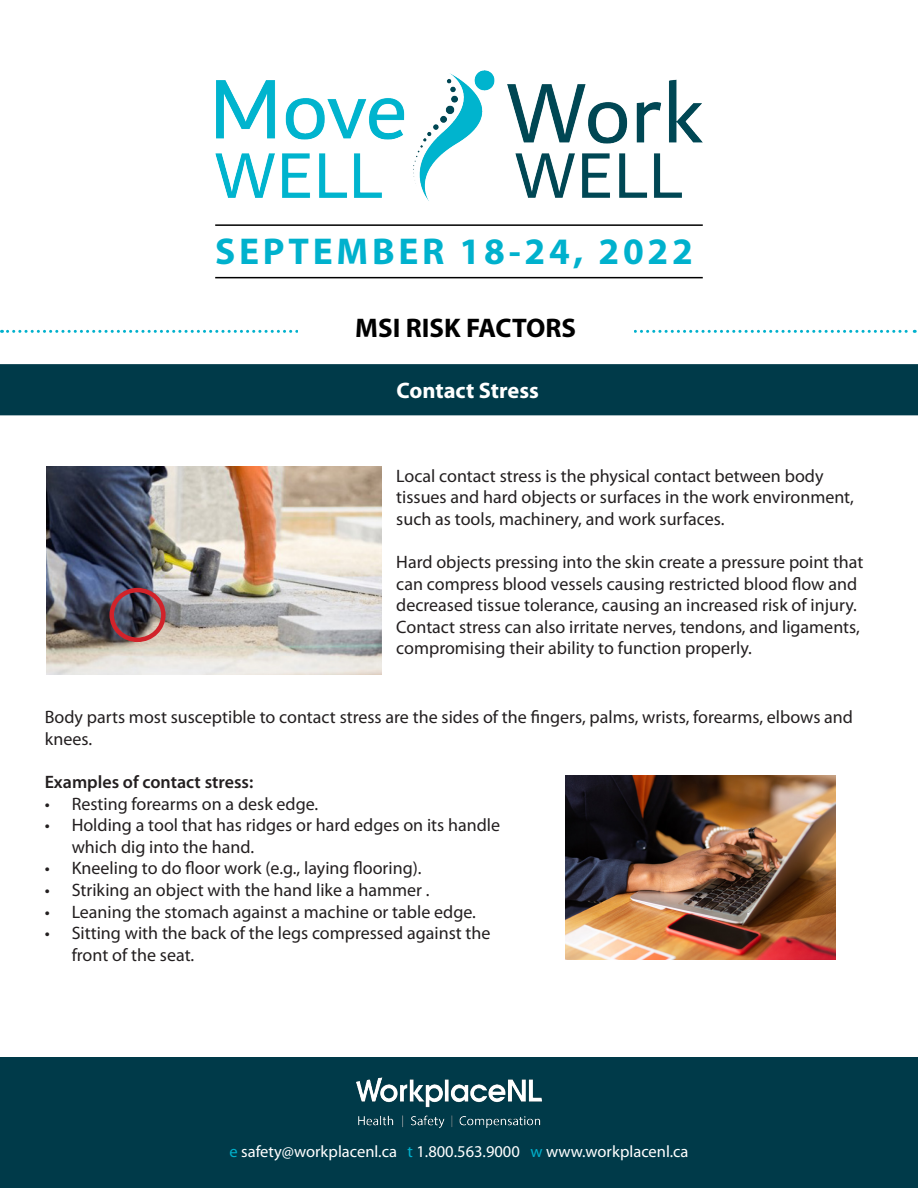
<style>
.page{position:relative;width:918px;height:1188px;background:#fff}
.page>*{position:absolute;margin:0;border:0;box-sizing:border-box;transform-origin:0 0}
.t1{font:700 37.5px "Myriad Pro";letter-spacing:.1em;color:#00b1cd}
.t2{font:700 27px "Myriad Pro";color:#000}
.t3{font:700 22.5px "Myriad Pro";color:#fff}
.t4{font:18px/21.6px "Myriad Pro";color:#231f20}
.t5{font:600 18px "Myriad Pro";color:#231f20}
.t6{font:16.5px "Myriad Pro";color:#fff}
.s1{color:#00b1cd}
</style>
<div class="page">
<div style="left:0;top:1058px;width:918px;height:130px;background:#003a49"></div>
<img style="left:215px;top:70px;width:488px;height:131px">
<hr style="left:215px;top:277px;width:488px;height:1px;background:#000">
<hr style="left:215px;top:224px;width:488px;height:2px;background:#000">
<div style="left:0;top:364px;width:918px;height:51px;background:#003a49"></div>
<img style="left:356px;top:1077px;width:186px;height:51px">
<img style="left:46px;top:467px;width:336px;height:208px">
<img style="left:565px;top:776px;width:271px;height:183px">
<div style="left:109px;top:588px;width:57px;height:54px;border:4px solid #d1232a;border-radius:50%"></div>
<svg style="left:2px;top:330px;width:913px;height:3px"></svg>
<div style="left:298px;top:316px;width:336px;height:28px;background:#fff"></div>
<p class="t1" style="left:215px;top:227px;width:479px">SEPTEMBER 18-24, 2022</p>
<p class="t2" style="left:355px;top:310px;width:222px">MSI RISK FACTORS</p>
<p class="t3" style="left:396px;top:376px;width:144px">Contact Stress</p>
<p class="t4" style="left:396px;top:464px;width:459px">Local contact stress is the physical contact between body tissues and hard objects or surfaces in the work environment, such as tools, machinery, and work surfaces.</p>
<p class="t4" style="left:396px;top:551px;width:469px">Hard objects pressing into the skin create a pressure point that can compress blood vessels causing restricted blood flow and decreased tissue tolerance, causing an increased risk of injury.<br>Contact stress can also irritate nerves, tendons, and ligaments, compromising their ability to function properly.</p>
<p class="t4" style="left:45px;top:706px;width:810px">Body parts most susceptible to contact stress are the sides of the fingers, palms, wrists, forearms, elbows and knees.</p>
<p class="t5" style="left:45px;top:770px;width:210px">Examples of contact stress:</p>
<p class="t4" style="left:45px;top:792px;width:275px">• Resting forearms on a desk edge.</p>
<p class="t4" style="left:72px;top:814px;width:430px;text-indent:-27px">• Holding a tool that has ridges or hard edges on its handle which dig into the hand.</p>
<p class="t4" style="left:45px;top:857px;width:379px">• Kneeling to do floor work (e.g., laying flooring).</p>
<p class="t4" style="left:45px;top:879px;width:386px">• Striking an object with the hand like a hammer .</p>
<p class="t4" style="left:45px;top:900px;width:433px">• Leaning the stomach against a machine or table edge.</p>
<p class="t4" style="left:72px;top:922px;width:420px;text-indent:-27px">• Sitting with the back of the legs compressed against the front of the seat.</p>
<p class="t6" style="left:229px;top:1141px;width:461px"><span class="s1">e</span> safety@workplacenl.ca <span class="s1">t</span> 1.800.563.9000 <span class="s1">w</span> www.workplacenl.ca</p>
</div>
